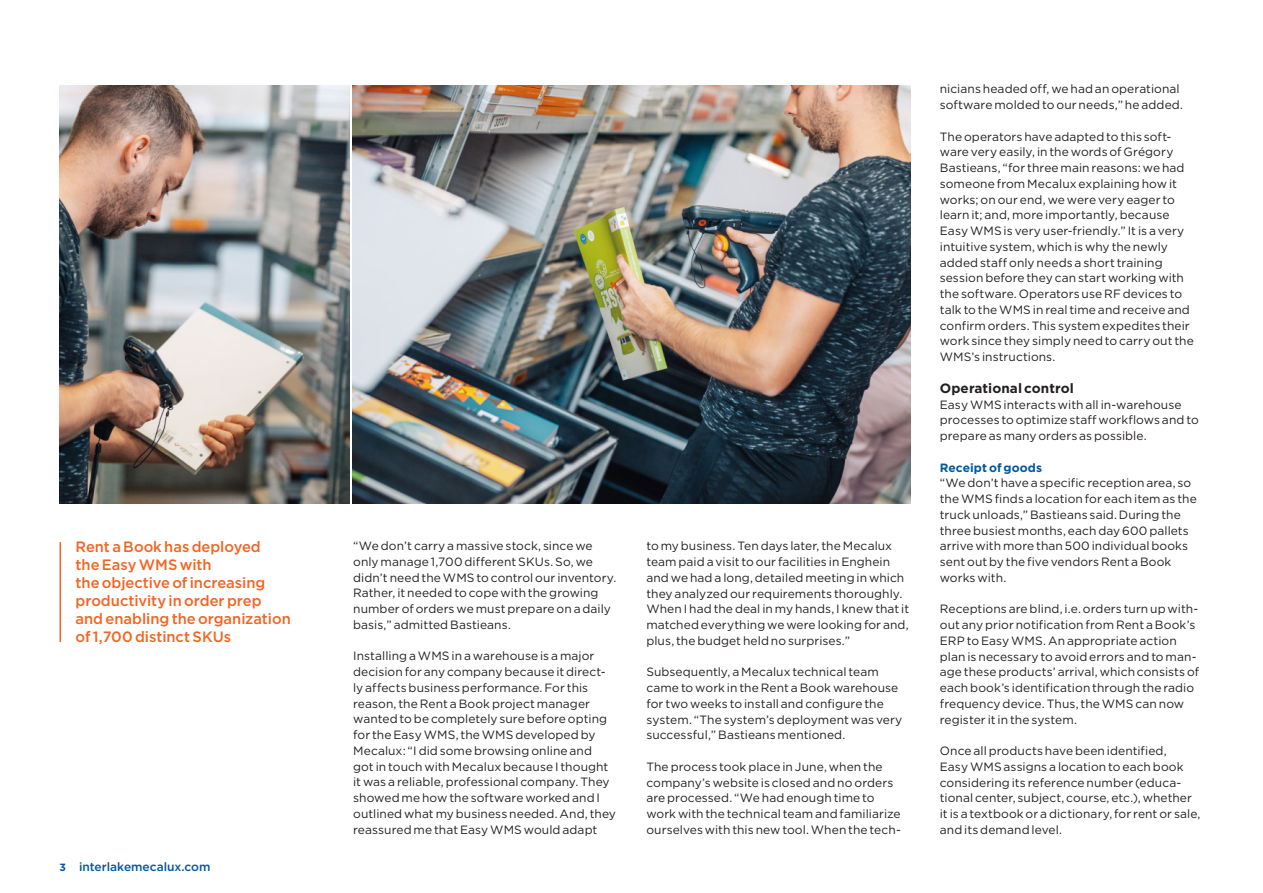
<style>
.page{position:relative;width:1263px;height:893px;background:#fff}
.page>*{position:absolute;margin:0;border:0;box-sizing:border-box;transform-origin:0 0}
.t1{font:500 15px/18px "Gotham";color:#f36421}
.t2{font:700 13.5px "Gotham";letter-spacing:.005em;color:#231f20}
.t3{font:12px/15.8px "Gotham";letter-spacing:.005em;color:#231f20}
.t4{font:500 12px "Gotham";color:#01579f}
.t5{font:700 12px "Gotham";letter-spacing:.005em;color:#01579f}
.s1{font-weight:700;font-size:10.5px}
</style>
<div class="page">
<hr style="left:60px;top:542px;width:1px;height:100px;background:#f36421">
<img style="left:353px;top:85px;width:557px;height:418px">
<img style="left:60px;top:85px;width:290px;height:418px">
<p class="t1" style="left:76px;top:538px;width:217px">Rent a Book has deployed<br>the Easy WMS with<br>the objective of increasing productivity in order prep and enabling the organization of 1,700 distinct SKUs</p>
<p class="t3" style="left:646px;top:538px;width:264px">to my business. Ten days later, the Mecalux team paid a visit to our facilities in Enghein and we had a long, detailed meeting in which they analyzed our requirements thoroughly.<br>When I had the deal in my hands, I knew that it matched everything we were looking for and, plus, the budget held no surprises.”</p>
<p class="t3" style="left:646px;top:664px;width:257px">Subsequently, a Mecalux technical team came to work in the Rent a Book warehouse for two weeks to install and configure the system. “The system’s deployment was very successful,” Bastieans mentioned.</p>
<p class="t3" style="left:646px;top:758px;width:256px">The process took place in June, when the company’s website is closed and no orders are processed. “We had enough time to work with the technical team and familiarize ourselves with this new tool. When the tech-</p>
<p class="t3" style="left:353px;top:538px;width:265px">“We don’t carry a massive stock, since we only manage 1,700 different SKUs. So, we didn’t need the WMS to control our inventory.<br>Rather, it needed to cope with the growing number of orders we must prepare on a daily basis,” admitted Bastieans.</p>
<p class="t3" style="left:353px;top:648px;width:264px">Installing a WMS in a warehouse is a major decision for any company because it direct&shy;ly affects business performance. For this reason, the Rent a Book project manager wanted to be completely sure before opting for the Easy WMS, the WMS developed by Mecalux: “I did some browsing online and<br>got in touch with Mecalux because I thought it was a reliable, professional company. They showed me how the software worked and I outlined what my business needed. And, they reassured me that Easy WMS would adapt</p>
<p class="t4" style="left:60px;top:859px;width:153px"><span class="s1">3</span> interlakemecalux.com</p>
<p class="t3" style="left:940px;top:81px;width:245px">nicians headed off, we had an operational software molded to our needs,” he added.</p>
<p class="t3" style="left:940px;top:128px;width:256px">The operators have adapted to this soft&shy;ware very easily, in the words of Grégory Bastieans, “for three main reasons: we had someone from Mecalux explaining how it works; on our end, we were very eager to learn it; and, more importantly, because Easy WMS is very user-friendly.” It is a very intuitive system, which is why the newly added staff only needs a short training session before they can start working with the software. Operators use RF devices to talk to the WMS in real time and receive and confirm orders. This system expedites their work since they simply need to carry out the WMS’s instructions.</p>
<p class="t2" style="left:940px;top:379px;width:136px">Operational control</p>
<p class="t3" style="left:940px;top:396px;width:260px">Easy WMS interacts with all in-warehouse processes to optimize staff workflows and to prepare as many orders as possible.</p>
<p class="t5" style="left:940px;top:459px;width:104px">Receipt of goods</p>
<p class="t3" style="left:940px;top:475px;width:259px">“We don’t have a specific reception area, so the WMS finds a location for each item as the truck unloads,” Bastieans said. During the three busiest months, each day 600 pallets arrive with more than 500 individual books sent out by the five vendors Rent a Book works with.</p>
<p class="t3" style="left:940px;top:601px;width:261px">Receptions are blind, i.e. orders turn up with&shy;out any prior notification from Rent a Book’s ERP to Easy WMS. An appropriate action plan is necessary to avoid errors and to man&shy;age these products’ arrival, which consists of each book’s identification through the radio frequency device. Thus, the WMS can now register it in the system.</p>
<p class="t3" style="left:940px;top:743px;width:262px">Once all products have been identified,<br>Easy WMS assigns a location to each book considering its reference number (educa&shy;tional center, subject, course, etc.), whether it is a textbook or a dictionary, for rent or sale, and its demand level.</p>
</div>
